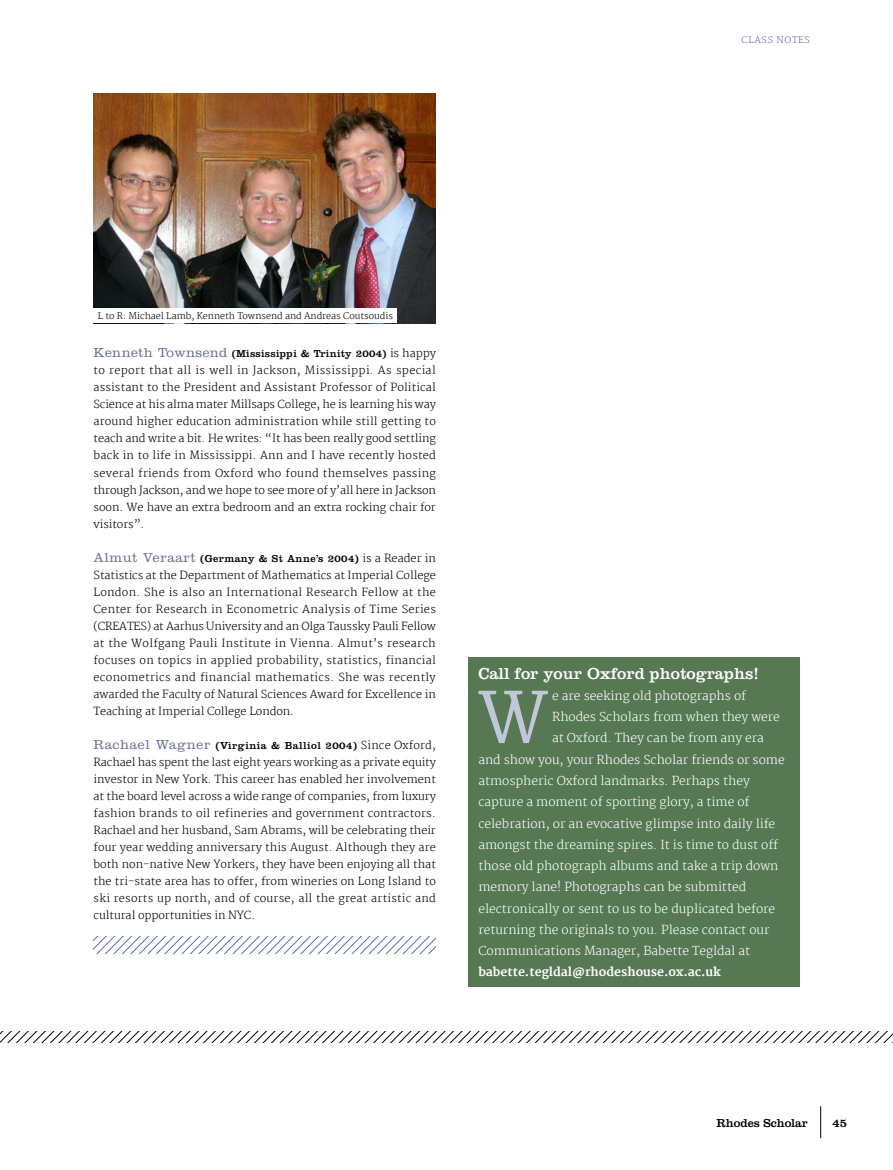
<style>
.page{position:relative;width:893px;height:1170px;background:#fff}
.page>*{position:absolute;margin:0;border:0;box-sizing:border-box;transform-origin:0 0}
.t1{font:68.1px "Merriweather";color:#c3c6d8}
.t2{font:16.5px "Clarendon LT Std";color:#fff}
.t3{font:300 12px "Merriweather";color:#fff}
.t4{font:700 12px "Merriweather";color:#fff}
.t5{font:12px "Clarendon LT Std";color:#000}
.t6{font:300 10.8px/17px "Merriweather";letter-spacing:-.005em;color:#000;text-align:justify}
.t7{font:10.5px "Clarendon LT Std";letter-spacing:.035em;color:#000}
.t8{font:300 9px "Merriweather";color:#000}
.t9{font:300 9px "Merriweather";letter-spacing:.07em;color:#656e92}
.s1{font-weight:300;font-size:13.5px;color:#656e92}
.s2{font-family:"Merriweather";font-weight:300;font-size:10.8px}
</style>
<div class="page">
<svg style="left:94px;top:936px;width:342px;height:17px"></svg>
<img style="left:94px;top:94px;width:342px;height:229px">
<div style="left:94px;top:308px;width:303px;height:15px;background:#fff"></div>
<div style="left:468px;top:657px;width:331px;height:329px;background:#567853"></div>
<svg style="left:0;top:1031px;width:893px;height:11px"></svg>
<hr style="left:820px;top:1106px;width:1px;height:31px;background:#000">
<p class="t9" style="left:741px;top:34px;width:70px">CLASS NOTES</p>
<p class="t8" style="left:98px;top:310px;width:297px">L to R: Michael Lamb, Kenneth Townsend and Andreas Coutsoudis</p>
<p class="t7" style="left:94px;top:348px;width:344px"><span class="s1">Kenneth Townsend</span> (Mississippi &amp; Trinity 2004) <span class="s2">is happy</span></p>
<p class="t6" style="left:94px;top:362px;width:344px">to report that all is well in Jackson, Mississippi. As special assistant to the President and Assistant Professor of Political Science at his alma mater Millsaps College, he is learning his way around higher education administration while still getting to teach and write a bit. He writes: “It has been really good settling back in to life in Mississippi. Ann and I have recently hosted several friends from Oxford who found themselves passing through Jackson, and we hope to see more of y’all here in Jackson soon. We have an extra bedroom and an extra rocking chair for visitors”.</p>
<p class="t7" style="left:94px;top:552px;width:344px"><span class="s1">Almut Veraart</span> (Germany &amp; St Anne’s 2004) <span class="s2">is a Reader in</span></p>
<p class="t6" style="left:94px;top:566px;width:344px">Statistics at the Department of Mathematics at Imperial College London. She is also an International Research Fellow at the Center for Research in Econometric Analysis of Time Series (CREATES) at Aarhus University and an Olga Taussky Pauli Fellow at the Wolfgang Pauli Institute in Vienna. Almut’s research focuses on topics in applied probability, statistics, financial econometrics and financial mathematics. She was recently awarded the Faculty of Natural Sciences Award for Excellence in Teaching at Imperial College London.</p>
<p class="t7" style="left:94px;top:739px;width:344px"><span class="s1">Rachael Wagner</span> (Virginia &amp; Balliol 2004) <span class="s2">Since Oxford,</span></p>
<p class="t6" style="left:94px;top:754px;width:344px">Rachael has spent the last eight years working as a private equity investor in New York. This career has enabled her involvement at the board level across a wide range of companies, from luxury fashion brands to oil refineries and government contractors.<br>Rachael and her husband, Sam Abrams, will be celebrating their four year wedding anniversary this August. Although they are both non-native New Yorkers, they have been enjoying all that the tri-state area has to offer, from wineries on Long Island to ski resorts up north, and of course, all the great artistic and cultural opportunities in NYC.</p>
<h2 class="t2" style="left:478px;top:663px;width:282px">Call for your Oxford photographs!</h2>
<h1 class="t1" style="left:478px;top:678px;width:71px">W</h1>
<p class="t3" style="left:552px;top:688px;width:195px">e are seeking old photographs of</p>
<p class="t3" style="left:552px;top:709px;width:229px">Rhodes Scholars from when they were</p>
<p class="t3" style="left:552px;top:731px;width:213px">at Oxford. They can be from any era</p>
<p class="t3" style="left:478px;top:752px;width:308px">and show you, your Rhodes Scholar friends or some</p>
<p class="t3" style="left:478px;top:773px;width:273px">atmospheric Oxford landmarks. Perhaps they</p>
<p class="t3" style="left:478px;top:795px;width:273px">capture a moment of sporting glory, a time of</p>
<p class="t3" style="left:478px;top:816px;width:298px">celebration, or an evocative glimpse into daily life</p>
<p class="t3" style="left:478px;top:837px;width:301px">amongst the dreaming spires. It is time to dust off</p>
<p class="t3" style="left:478px;top:858px;width:302px">those old photograph albums and take a trip down</p>
<p class="t3" style="left:478px;top:880px;width:269px">memory lane! Photographs can be submitted</p>
<p class="t3" style="left:478px;top:901px;width:298px">electronically or sent to us to be duplicated before</p>
<p class="t3" style="left:478px;top:922px;width:293px">returning the originals to you. Please contact our</p>
<p class="t3" style="left:478px;top:943px;width:273px">Communications Manager, Babette Tegldal at</p>
<p class="t4" style="left:478px;top:965px;width:244px">babette.tegldal@rhodeshouse.ox.ac.uk</p>
<p class="t5" style="left:717px;top:1116px;width:93px">Rhodes Scholar</p>
<p class="t5" style="left:832px;top:1116px;width:16px">45</p>
</div>
